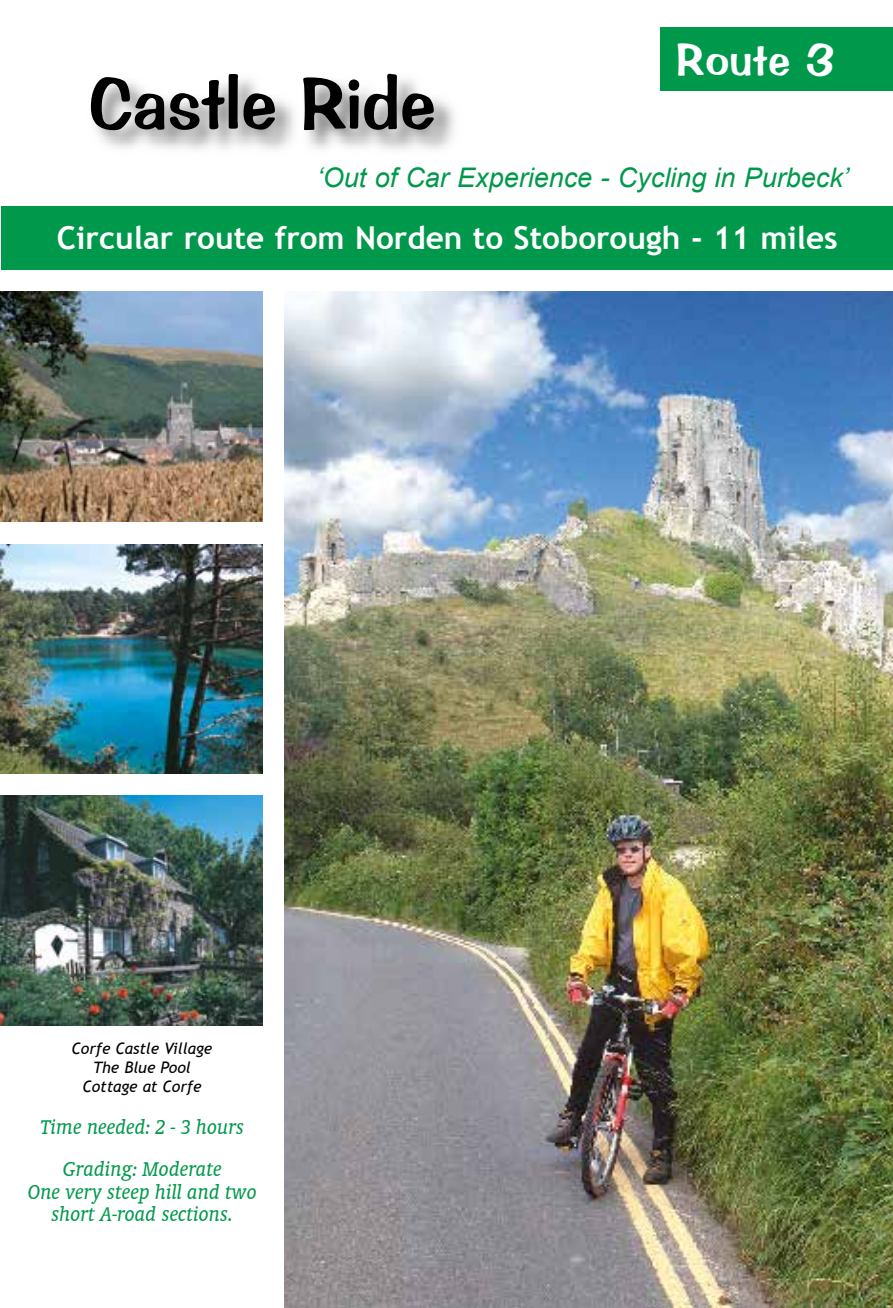
<style>
.page{position:relative;width:893px;height:1308px;background:#fff}
.page>*{position:absolute;margin:0;border:0;box-sizing:border-box;transform-origin:0 0}
.t1{font:72.9px "Impress BT";color:#000}
.t2{font:45px "Impress BT";color:#fff}
.t3{font:700 31.5px "Trebuchet MS";color:#fff}
.t4{font:italic 27px "Arial";color:#00994c}
.t5{font:italic 22.5px/42.8px "Oranda BT";letter-spacing:-.005em;color:#00994c;text-align:center}
.t6{font:italic 15.75px/18.9px "Trebuchet MS";letter-spacing:-.005em;color:#000;text-align:center}
</style>
<div class="page">
<img style="left:284px;top:292px;width:609px;height:1015px">
<img style="left:1px;top:796px;width:261px;height:229px">
<img style="left:1px;top:292px;width:261px;height:229px">
<img style="left:1px;top:544px;width:261px;height:230px">
<div style="left:2px;top:206px;width:891px;height:63px;background:#00994c"></div>
<div style="left:661px;top:27px;width:232px;height:64px;background:#00994c"></div>
<h1 class="t1" style="left:88px;top:59px;width:349px">Castle Ride</h1>
<h2 class="t2" style="left:676px;top:32px;width:160px">Route 3</h2>
<p class="t4" style="left:317px;top:160px;width:533px">‘Out of Car Experience - Cycling in Purbeck’</p>
<h3 class="t3" style="left:57px;top:218px;width:782px">Circular route from Norden to Stoborough - 11 miles</h3>
<p class="t6" style="left:72px;top:1039px;width:142px">Corfe Castle Village<br>The Blue Pool<br>Cottage at Corfe</p>
<p class="t5" style="left:40px;top:1105px;width:205px">Time needed: 2 - 3 hours<br>Grading: Moderate</p>
<p class="t5" style="left:28px;top:1180px;width:231px;line-height:22.5px">One very steep hill and two short A-road sections.</p>
</div>
